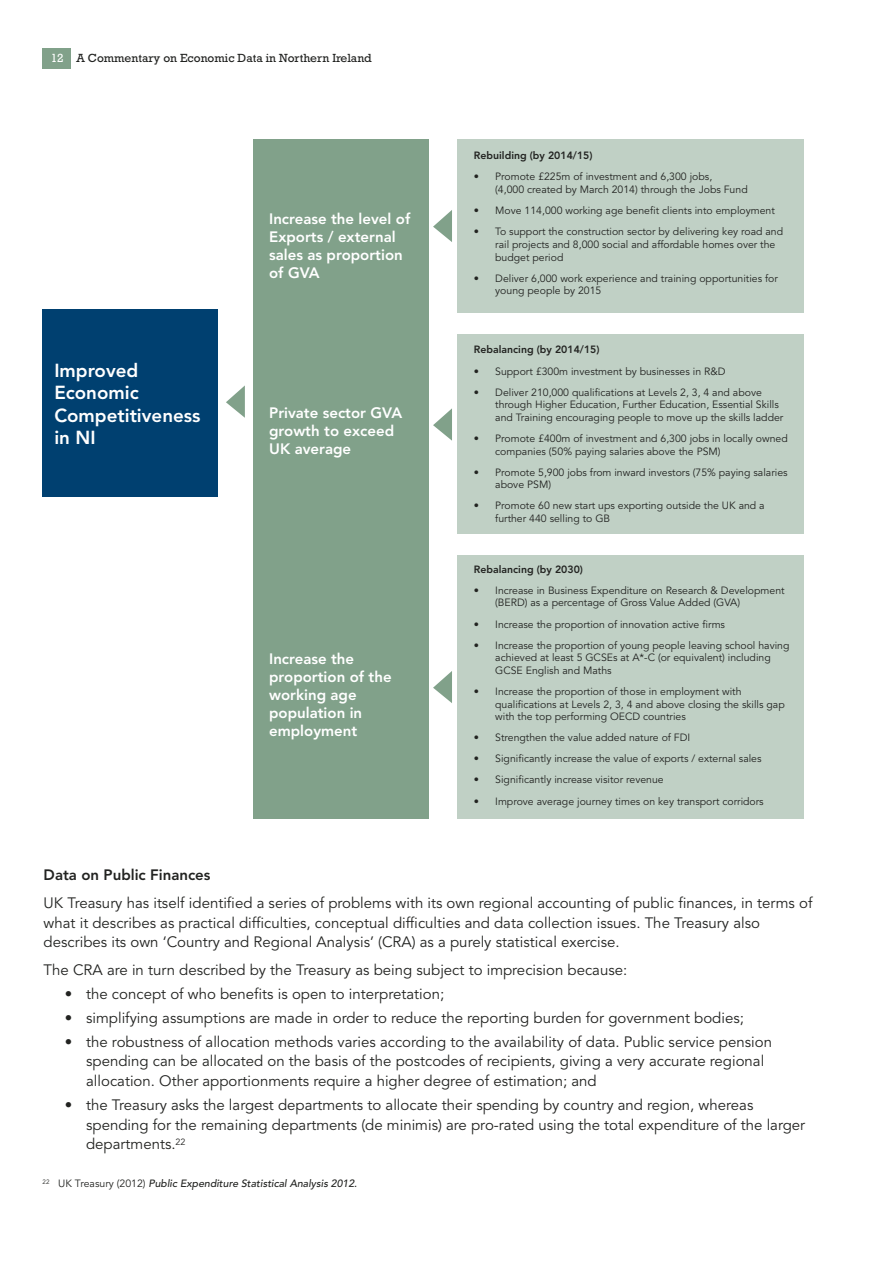
<style>
.page{position:relative;width:893px;height:1263px;background:#fff}
.page>*{position:absolute;margin:0;border:0;box-sizing:border-box;transform-origin:0 0}
.t1{font:800 18.75px/22.5px "Avenir LT Std";color:#fff}
.t2{font:15px/19.6px "Avenir LT Std";color:#222321}
.t3{font:800 15px/18px "Avenir LT Std";color:#fff}
.t4{font:800 15px "Avenir LT Std";color:#222321}
.t5{font:12px "Rockwell Std";color:#222321}
.t6{font:10.5px/12.6px "Avenir LT Std";color:#222321}
.t7{font:800 10.5px "Avenir LT Std";color:#222321}
.t8{font:italic 500 10.5px "Avenir LT Std";color:#222321}
.s1{color:#fff}
.s2{font-weight:400;font-style:normal}
</style>
<div class="page">
<div style="left:43px;top:48px;width:28px;height:21px;background:#81a18a"></div>
<div style="left:43px;top:309px;width:175px;height:187px;background:#004070"></div>
<div style="left:253px;top:139px;width:175px;height:680px;background:#81a18a"></div>
<div style="left:457px;top:139px;width:346px;height:174px;background:#c0d0c5"></div>
<div style="left:457px;top:334px;width:346px;height:200px;background:#c0d0c5"></div>
<div style="left:457px;top:555px;width:346px;height:264px;background:#c0d0c5"></div>
<svg style="left:433px;top:210px;width:19px;height:32px"></svg>
<svg style="left:433px;top:408px;width:19px;height:33px"></svg>
<svg style="left:226px;top:385px;width:19px;height:33px"></svg>
<svg style="left:433px;top:671px;width:19px;height:32px"></svg>
<p class="t5" style="left:51px;top:54px;width:323px"><span class="s1">12</span> A Commentary on Economic Data in Northern Ireland</p>
<h1 class="t1" style="left:54px;top:360px;width:148px">Improved<br>Economic<br>Competitiveness in NI</h1>
<h2 class="t3" style="left:269px;top:211px;width:143px">Increase the level of<br>Exports / external sales as proportion of GVA</h2>
<h2 class="t3" style="left:269px;top:405px;width:135px">Private sector GVA growth to exceed<br>UK average</h2>
<h2 class="t3" style="left:269px;top:651px;width:124px">Increase the proportion of the working age population in employment</h2>
<p class="t7" style="left:474px;top:151px;width:120px">rebuilding (by 2014/15)</p>
<p class="t6" style="left:495px;top:171px;width:254px;text-indent:-21px">• Promote £225m of investment and 6,300 jobs,<br>(4,000 created by March 2014) through the Jobs Fund</p>
<p class="t6" style="left:474px;top:205px;width:302px">• Move 114,000 working age benefit clients into employment</p>
<p class="t6" style="left:495px;top:226px;width:289px;text-indent:-21px">• To support the construction sector by delivering key road and rail projects and 8,000 social and affordable homes over the budget period</p>
<p class="t6" style="left:495px;top:273px;width:284px;text-indent:-21px">• Deliver 6,000 work experience and training opportunities for young people by 2015</p>
<p class="t7" style="left:474px;top:345px;width:127px">rebalancing (by 2014/15)</p>
<p class="t6" style="left:474px;top:365px;width:253px">• Support £300m investment by businesses in R&amp;D</p>
<p class="t6" style="left:495px;top:387px;width:290px;text-indent:-21px">• Deliver 210,000 qualifications at Levels 2, 3, 4 and above through Higher Education, Further Education, Essential Skills and Training encouraging people to move up the skills ladder</p>
<p class="t6" style="left:495px;top:433px;width:294px;text-indent:-21px">• Promote £400m of investment and 6,300 jobs in locally owned companies (50% paying salaries above the PSM)</p>
<p class="t6" style="left:495px;top:467px;width:294px;text-indent:-21px">• Promote 5,900 jobs from inward investors (75% paying salaries above PSM)</p>
<p class="t6" style="left:495px;top:500px;width:271px;text-indent:-21px">• Promote 60 new start ups exporting outside the UK and a further 440 selling to GB</p>
<p class="t7" style="left:474px;top:565px;width:111px">rebalancing (by 2030)</p>
<p class="t6" style="left:495px;top:585px;width:291px;text-indent:-21px">• Increase in Business Expenditure on Research &amp; Development (BERD) as a percentage of Gross Value Added (GVA)</p>
<p class="t6" style="left:474px;top:618px;width:253px">• Increase the proportion of innovation active firms</p>
<p class="t6" style="left:495px;top:639px;width:296px;text-indent:-21px">• Increase the proportion of young people leaving school having achieved at least 5 GCSEs at A*-C (or equivalent) including<br>GCSE English and Maths</p>
<p class="t6" style="left:495px;top:686px;width:291px;text-indent:-21px">• Increase the proportion of those in employment with qualifications at Levels 2, 3, 4 and above closing the skills gap with the top performing OECD countries</p>
<p class="t6" style="left:474px;top:732px;width:218px">• Strengthen the value added nature of FDI</p>
<p class="t6" style="left:474px;top:753px;width:289px">• Significantly increase the value of exports / external sales</p>
<p class="t6" style="left:474px;top:774px;width:191px">• Significantly increase visitor revenue</p>
<p class="t6" style="left:474px;top:795px;width:291px">• Improve average journey times on key transport corridors</p>
<h2 class="t4" style="left:44px;top:868px;width:168px">Data on Public Finances</h2>
<p class="t2" style="left:44px;top:894px;width:770px">UK Treasury has itself identified a series of problems with its own regional accounting of public finances, in terms of what it describes as practical difficulties, conceptual difficulties and data collection issues. The Treasury also describes its own ‘Country and Regional Analysis’ (CRA) as a purely statistical exercise.</p>
<h2 class="t2" style="left:44px;top:961px;width:585px">The CRA are in turn described by the Treasury as being subject to imprecision because:</h2>
<h2 class="t2" style="left:65px;top:985px;width:381px">• the concept of who benefits is open to interpretation;</h2>
<h2 class="t2" style="left:65px;top:1009px;width:680px">• simplifying assumptions are made in order to reduce the reporting burden for government bodies;</h2>
<p class="t2" style="left:86px;top:1033px;width:687px;text-indent:-21px">• the robustness of allocation methods varies according to the availability of data. Public service pension spending can be allocated on the basis of the postcodes of recipients, giving a very accurate regional allocation. Other apportionments require a higher degree of estimation; and</p>
<h2 class="t2" style="left:86px;top:1096px;width:721px;text-indent:-21px">• the Treasury asks the largest departments to allocate their spending by country and region, whereas spending for the remaining departments (de minimis) are pro-rated using the total expenditure of the larger departments.<sup>22</sup></h2>
<p class="t8" style="left:43px;top:1179px;width:316px"><sup>22</sup> <span class="s2">UK Treasury (2012)</span> Public Expenditure Statistical Analysis 2012.</p>
</div>
